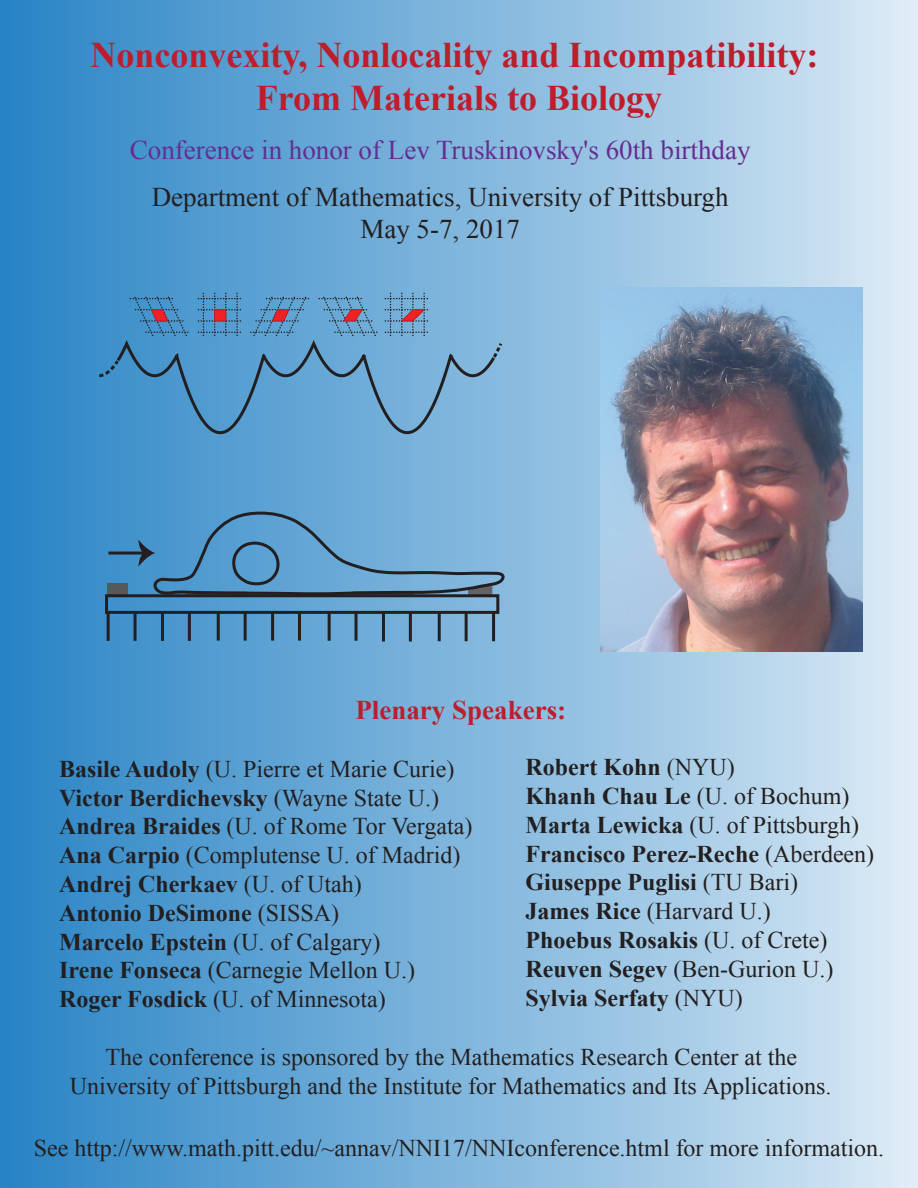
<style>
.page{position:relative;width:918px;height:1188px;background:#fff}
.page>*{position:absolute;margin:0;border:0;box-sizing:border-box;transform-origin:0 0}
.t1{font:700 36px/43.2px "Times New Roman";color:#be1d2c;text-align:center}
.t2{font:27px/32.4px "Times New Roman";color:#231f20;text-align:center}
.t3{font:27px "Times New Roman";color:#652d91}
.t4{font:700 27px "Times New Roman";color:#be1d2c}
.t5{font:24px/28.8px "Times New Roman";color:#231f20}
.t6{font:700 24px/28.8px "Times New Roman";color:#231f20}
.s1{font-weight:700}
.s2{font-weight:400}
</style>
<div class="page">
<div style="left:0;top:0;width:918px;height:1188px;background:linear-gradient(to right,#2883c5,#d8e9f4)"></div>
<img style="left:601px;top:287px;width:261px;height:365px">
<svg style="left:96px;top:357px;width:19px;height:22px"></svg>
<svg style="left:115px;top:313px;width:383px;height:123px;background:#619fcc"></svg>
<svg style="left:490px;top:329px;width:15px;height:32px"></svg>
<svg style="left:130px;top:293px;width:60px;height:45px;background:#4e87b8"></svg>
<svg style="left:198px;top:291px;width:45px;height:45px;background:#5987b3"></svg>
<svg style="left:250px;top:293px;width:61px;height:45px;background:#6192bd"></svg>
<svg style="left:319px;top:293px;width:60px;height:45px;background:#6c98c0"></svg>
<svg style="left:385px;top:291px;width:45px;height:45px;background:#7698bb"></svg>
<div style="left:107px;top:583px;width:21px;height:13px;background:#57585a"></div>
<div style="left:105px;top:594px;width:394px;height:20px;border:3px solid #231f20"></div>
<hr style="left:107px;top:612px;width:3px;height:29px;background:#231f20">
<hr style="left:134px;top:612px;width:3px;height:29px;background:#231f20">
<hr style="left:161px;top:612px;width:3px;height:29px;background:#231f20">
<hr style="left:188px;top:612px;width:3px;height:29px;background:#231f20">
<hr style="left:217px;top:612px;width:3px;height:29px;background:#231f20">
<hr style="left:244px;top:612px;width:3px;height:29px;background:#231f20">
<hr style="left:271px;top:612px;width:3px;height:29px;background:#231f20">
<hr style="left:298px;top:612px;width:3px;height:29px;background:#231f20">
<hr style="left:328px;top:612px;width:3px;height:29px;background:#231f20">
<hr style="left:355px;top:612px;width:3px;height:29px;background:#231f20">
<hr style="left:382px;top:613px;width:3px;height:29px;background:#231f20">
<hr style="left:409px;top:613px;width:3px;height:29px;background:#231f20">
<hr style="left:438px;top:613px;width:3px;height:28px;background:#231f20">
<hr style="left:465px;top:613px;width:3px;height:28px;background:#231f20">
<hr style="left:492px;top:613px;width:3px;height:28px;background:#231f20">
<hr style="left:108px;top:552px;width:36px;height:3px;background:#231f20">
<svg style="left:138px;top:510px;width:367px;height:87px;background:#5e97bf"></svg>
<h1 class="t1" style="left:90px;top:33px;width:730px">Nonconvexity, Nonlocality and Incompatibility:<br>From Materials to Biology</h1>
<p class="t3" style="left:130px;top:132px;width:622px">Conference in honor of Lev Truskinovsky's 60th birthday</p>
<p class="t2" style="left:152px;top:180px;width:578px">Department of Mathematics, University of Pittsburgh<br>May 5-7, 2017</p>
<p class="t4" style="left:355px;top:691px;width:212px">Plenary Speakers:</p>
<p class="t5" style="left:59px;top:754px;width:415px"><span class="s1">Basile Audoly</span> (U. Pierre et Marie Curie)<br><span class="s1">Victor Berdichevsky</span> (Wayne State U.)<br><span class="s1">Andrea Braides</span> (U. of Rome Tor Vergata)<br><span class="s1">Ana Carpio</span> (Complutense U. of Madrid)<br><span class="s1">Andrej Cherkaev</span> (U. of Utah)<br><span class="s1">Antonio DeSimone</span> (SISSA)<br><span class="s1">Marcelo Epstein</span> (U. of Calgary)<br><span class="s1">Irene Fonseca</span> (Carnegie Mellon U.)<br><span class="s1">Roger Fosdick</span> (U. of Minnesota)</p>
<p class="t6" style="left:526px;top:752px;width:350px">Robert Kohn <span class="s2">(NYU)<br></span>Khanh Chau Le <span class="s2">(U. of Bochum)<br></span>Marta Lewicka <span class="s2">(U. of Pittsburgh)<br></span>Francisco Perez-Reche <span class="s2">(Aberdeen)<br></span>Giuseppe Puglisi <span class="s2">(TU Bari)<br></span>James Rice <span class="s2">(Harvard U.)<br></span>Phoebus Rosakis <span class="s2">(U. of Crete)<br></span>Reuven Segev <span class="s2">(Ben-Gurion U.)<br></span>Sylvia Serfaty <span class="s2">(NYU)</span></p>
<p class="t5" style="left:70px;top:1042px;width:763px;text-align:center">The conference is sponsored by the Mathematics Research Center at the<br>University of Pittsburgh and the Institute for Mathematics and Its Applications.</p>
<p class="t5" style="left:34px;top:1134px;width:852px">See http://www.math.pitt.edu/~annav/NNI17/NNIconference.html for more information.</p>
</div>
